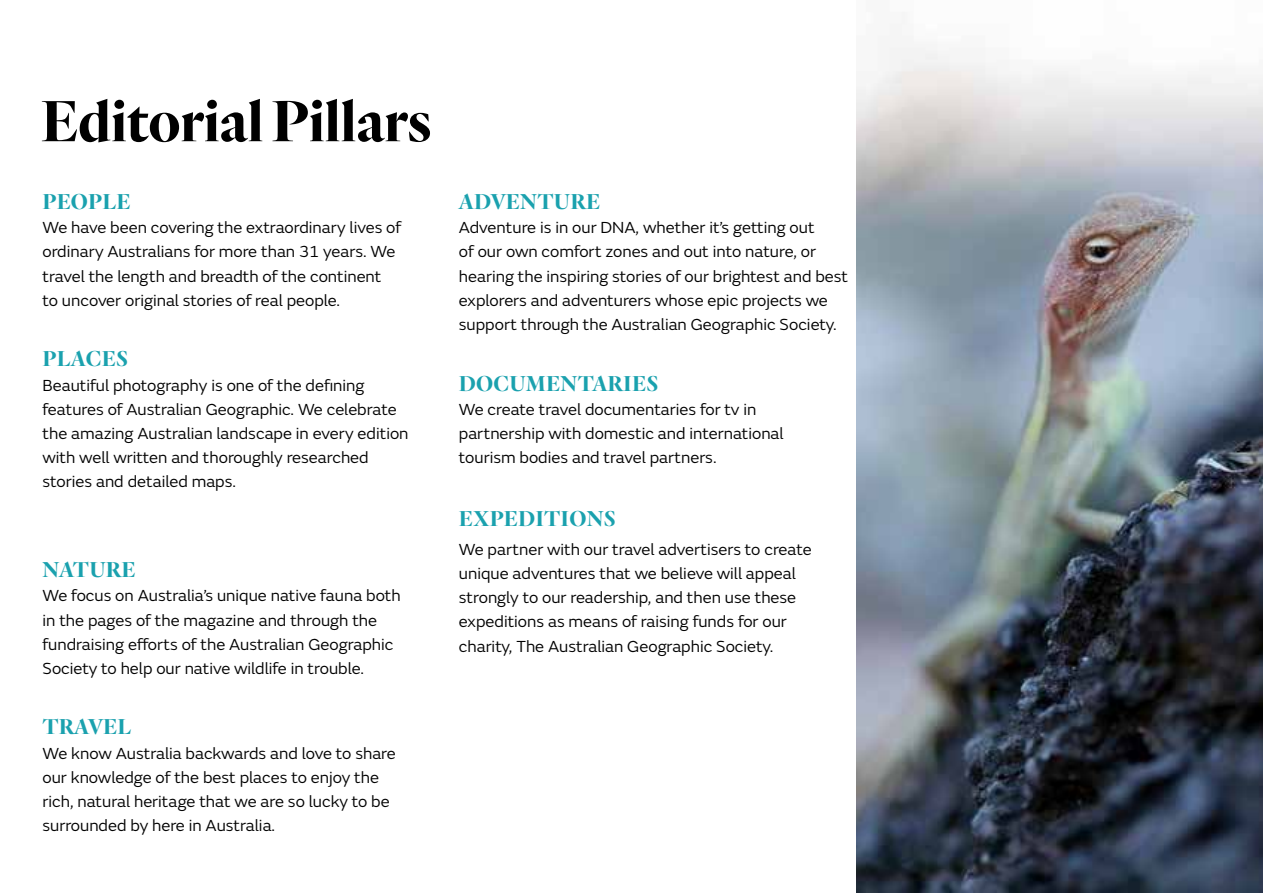
<style>
.page{position:relative;width:1263px;height:893px;background:#fff}
.page>*{position:absolute;margin:0;border:0;box-sizing:border-box;transform-origin:0 0}
.t1{font:700 60px "Quarto";color:#000}
.t2{font:700 22.35px "Quarto";letter-spacing:.01em;color:#1aa1ae}
.t3{font:16.65px/24.2px "FS Emeric";color:#000}
</style>
<div class="page">
<img style="left:857px;top:47px;width:406px;height:846px">
<h1 class="t1" style="left:41px;top:81px;width:392px">Editorial Pillars</h1>
<h2 class="t2" style="left:43px;top:187px;width:90px">PEOPLE</h2>
<p class="t3" style="left:43px;top:215px;width:360px">We have been covering the extraordinary lives of ordinary Australians for more than 31 years. We travel the length and breadth of the continent to uncover original stories of real people.</p>
<h2 class="t2" style="left:43px;top:344px;width:87px">PLACES</h2>
<p class="t3" style="left:43px;top:372px;width:367px">Beautiful photography is one of the defining features of Australian Geographic. We celebrate the amazing Australian landscape in every edition with well written and thoroughly researched stories and detailed maps.</p>
<h2 class="t2" style="left:43px;top:555px;width:95px">NATURE</h2>
<p class="t3" style="left:43px;top:583px;width:360px">We focus on Australia’s unique native fauna both in the pages of the magazine and through the fundraising efforts of the Australian Geographic Society to help our native wildlife in trouble.</p>
<h2 class="t2" style="left:43px;top:712px;width:90px">TRAVEL</h2>
<p class="t3" style="left:43px;top:740px;width:355px">We know Australia backwards and love to share our knowledge of the best places to enjoy the rich, natural heritage that we are so lucky to be surrounded by here in Australia.</p>
<h2 class="t2" style="left:459px;top:187px;width:143px">ADVENTURE</h2>
<p class="t3" style="left:459px;top:215px;width:391px">Adventure is in our DNA, whether it’s getting out<br>of our own comfort zones and out into nature, or hearing the inspiring stories of our brightest and best explorers and adventurers whose epic projects we support through the Australian Geographic Society.</p>
<h2 class="t2" style="left:459px;top:368px;width:201px">DOCUMENTARIES</h2>
<p class="t3" style="left:459px;top:396px;width:326px">We create travel documentaries for tv in partnership with domestic and international tourism bodies and travel partners.</p>
<h2 class="t2" style="left:459px;top:503px;width:158px">EXPEDITIONS</h2>
<p class="t3" style="left:459px;top:536px;width:354px">We partner with our travel advertisers to create unique adventures that we believe will appeal strongly to our readership, and then use these expeditions as means of raising funds for our charity, The Australian Geographic Society.</p>
</div>
